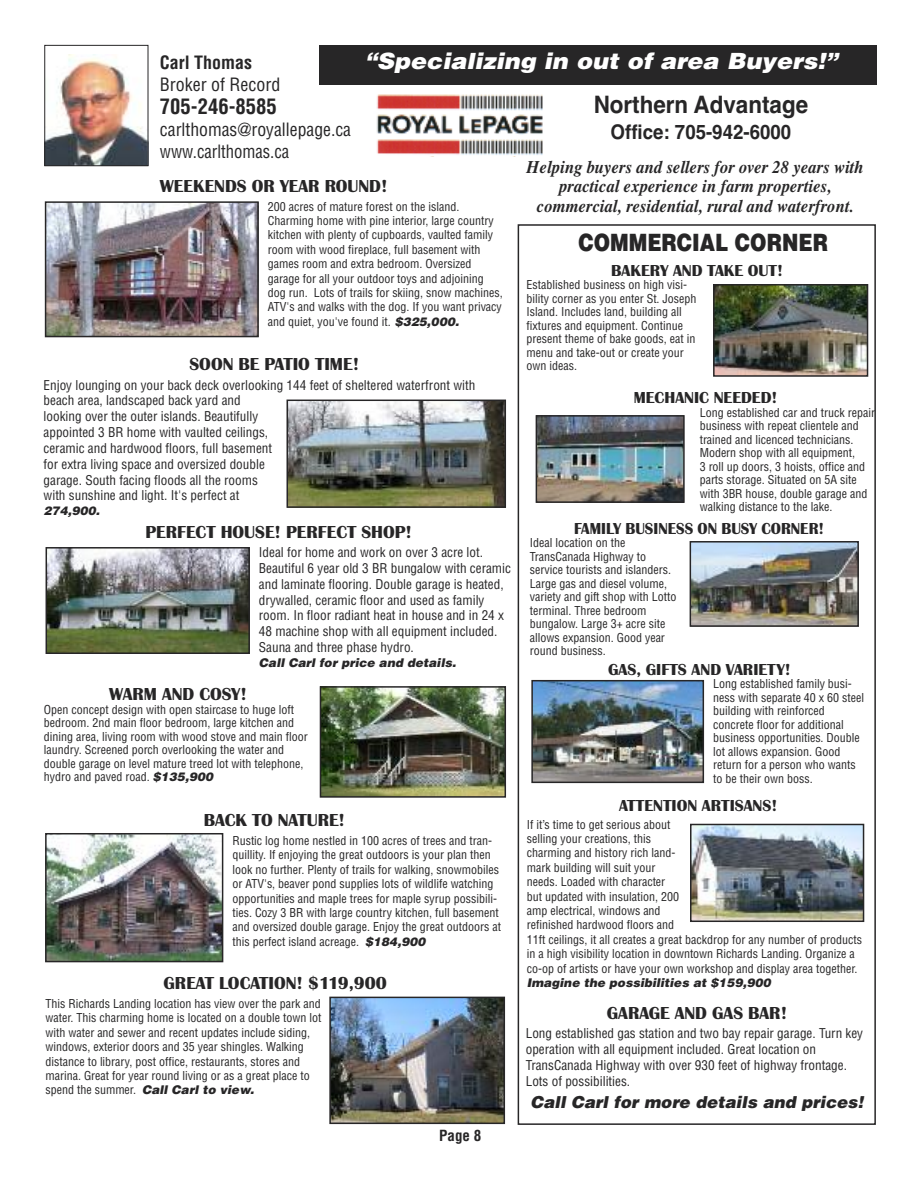
<style>
.page{position:relative;width:918px;height:1188px;background:#fff}
.page>*{position:absolute;margin:0;border:0;box-sizing:border-box;transform-origin:0 0}
.t1{font:700 24px "Helvetica";color:#272627;scale:.93 1}
.t2{font:900 23.85px "Helvetica";color:#272627;scale:.83 1}
.t3{font:italic 900 22.35px "Helvetica";letter-spacing:.005em;color:#fff;scale:1.07 1}
.t4{font:700 condensed 21px "Helvetica";color:#272627}
.t5{font:700 20.1px "Helvetica";color:#272627;scale:.93 1}
.t6{font:700 18px "Britannic T";color:#272627}
.t7{font:italic 700 18px/19.5px "Times";color:#272627;text-align:center;scale:.93 1}
.t8{font:condensed 18px/22px "Helvetica";color:#272627}
.t9{font:700 condensed 18px "Helvetica";color:#272627}
.t10{font:700 16.5px "Britannic T";color:#272627}
.t11{font:italic 900 16.5px "Helvetica";letter-spacing:.005em;color:#272627}
.t12{font:700 16.5px "Britannic T";color:#272627;scale:.95 1}
.t13{font:700 condensed 15px "Helvetica";color:#272627}
.t14{font:condensed 13.2px/15.9px "Helvetica";color:#272627}
.t15{font:condensed 12px/13.5px "Helvetica";color:#272627}
.t16{font:italic 900 12px "Helvetica";letter-spacing:.005em;color:#272627}
.s1{font-weight:900;font-style:italic;font-stretch:normal}
</style>
<div class="page">
<img style="left:376px;top:95px;width:167px;height:62px">
<img style="left:46px;top:54px;width:100px;height:110px">
<div style="left:44px;top:45px;width:104px;height:121px;border:1px solid #272627"></div>
<div style="left:319px;top:46px;width:558px;height:39px;background:#272627"></div>
<div style="left:518px;top:224px;width:358px;height:901px;border:2px solid #272627"></div>
<img style="left:693px;top:544px;width:163px;height:80px">
<div style="left:690px;top:541px;width:169px;height:86px;border:2px solid #272627"></div>
<img style="left:534px;top:683px;width:167px;height:97px">
<div style="left:531px;top:680px;width:173px;height:103px;border:2px solid #272627"></div>
<img style="left:716px;top:287px;width:149px;height:87px">
<div style="left:713px;top:284px;width:155px;height:93px;border:2px solid #272627"></div>
<img style="left:539px;top:418px;width:143px;height:82px">
<div style="left:536px;top:415px;width:149px;height:88px;border:2px solid #272627"></div>
<img style="left:693px;top:827px;width:168px;height:92px">
<div style="left:690px;top:824px;width:174px;height:98px;border:2px solid #272627"></div>
<img style="left:49px;top:550px;width:198px;height:101px">
<div style="left:46px;top:547px;width:204px;height:107px;border:2px solid #272627"></div>
<img style="left:290px;top:403px;width:213px;height:102px">
<div style="left:287px;top:400px;width:219px;height:108px;border:2px solid #272627"></div>
<img style="left:48px;top:204px;width:208px;height:130px">
<div style="left:45px;top:201px;width:214px;height:136px;border:2px solid #272627"></div>
<img style="left:332px;top:1000px;width:170px;height:121px">
<div style="left:329px;top:997px;width:176px;height:127px;border:2px solid #272627"></div>
<img style="left:323px;top:689px;width:180px;height:106px">
<div style="left:320px;top:686px;width:186px;height:112px;border:2px solid #272627"></div>
<img style="left:48px;top:836px;width:172px;height:123px">
<div style="left:45px;top:833px;width:178px;height:129px;border:2px solid #272627"></div>
<h3 class="t3" style="left:365px;top:48px;width:443px">“Specializing in out of area Buyers!”</h3>
<h3 class="t9" style="left:160px;top:53px;width:94px">Carl Thomas</h3>
<h3 class="t8" style="left:160px;top:74px;width:122px">Broker of Record</h3>
<h3 class="t4" style="left:160px;top:94px;width:118px">705-246-8585</h3>
<h3 class="t8" style="left:160px;top:119px;width:193px">carlthomas@royallepage.ca www.carlthomas.ca</h3>
<h1 class="t1" style="left:594px;top:91px;width:232px">Northern Advantage</h1>
<h3 class="t5" style="left:611px;top:121px;width:196px">Office: 705-942-6000</h3>
<h3 class="t7" style="left:527px;top:157px;width:364px">Helping buyers and sellers for over 28 years with practical experience in farm properties, commercial, residential, rural and waterfront.</h3>
<h3 class="t6" style="left:160px;top:175px;width:229px">WEEKENDS OR YEAR ROUND!</h3>
<p class="t15" style="left:268px;top:199px;width:237px;line-height:14.4px">200 acres of mature forest on the island.<br>Charming home with pine interior, large country kitchen with plenty of cupboards, vaulted family room with wood fireplace, full basement with games room and extra bedroom. Oversized garage for all your outdoor toys and adjoining dog run. Lots of trails for skiing, snow machines, ATV's and walks with the dog. If you want privacy and quiet, you've found it. <span class="s1">$325,000.</span></p>
<h2 class="t2" style="left:578px;top:229px;width:302px">COMMERCIAL CORNER</h2>
<h3 class="t10" style="left:611px;top:261px;width:173px">BAKERY AND TAKE OUT!</h3>
<p class="t15" style="left:526px;top:279px;width:172px">Established business on high visi&shy;bility corner as you enter St. Joseph<br>Island. Includes land, building all fixtures and equipment. Continue present theme of bake goods, eat in menu and take-out or create your own ideas.</p>
<h3 class="t10" style="left:634px;top:388px;width:145px">MECHANIC NEEDED!</h3>
<p class="t15" style="left:700px;top:406px;width:177px">Long established car and truck repair business with repeat clientele and trained and licenced technicians.<br>Modern shop with all equipment,<br>3 roll up doors, 3 hoists, office and parts storage. Situated on 5A site with 3BR house, double garage and walking distance to the lake.</p>
<h3 class="t6" style="left:190px;top:353px;width:171px">SOON BE PATIO TIME!</h3>
<p class="t14" style="left:44px;top:377px;width:433px">Enjoy lounging on your back deck overlooking 144 feet of sheltered waterfront with beach area, landscaped back yard and<br>looking over the outer islands. Beautifully<br>appointed 3 BR home with vaulted ceilings,<br>ceramic and hardwood floors, full basement<br>for extra living space and oversized double<br>garage. South facing floods all the rooms<br>with sunshine and light. It's perfect at</p>
<p class="t16" style="left:44px;top:504px;width:58px">274,900.</p>
<h3 class="t6" style="left:145px;top:521px;width:268px">PERFECT HOUSE! PERFECT SHOP!</h3>
<p class="t14" style="left:259px;top:545px;width:254px">Ideal for home and work on over 3 acre lot.<br>Beautiful 6 year old 3 BR bungalow with ceramic and laminate flooring. Double garage is heated, drywalled, ceramic floor and used as family room. In floor radiant heat in house and in 24 x 48 machine shop with all equipment included.<br>Sauna and three phase hydro.</p>
<p class="t16" style="left:259px;top:656px;width:199px">Call Carl for price and details.</p>
<h3 class="t6" style="left:109px;top:683px;width:139px">WARM AND COSY!</h3>
<p class="t15" style="left:44px;top:703px;width:265px">Open concept design with open staircase to huge loft bedroom. 2nd main floor bedroom, large kitchen and dining area, living room with wood stove and main floor laundry. Screened porch overlooking the water and double garage on level mature treed lot with telephone, hydro and paved road. <span class="s1">$135,900</span></p>
<h3 class="t6" style="left:204px;top:810px;width:143px">BACK TO NATURE!</h3>
<p class="t15" style="left:232px;top:834px;width:270px;line-height:14.4px">Rustic log home nestled in 100 acres of trees and tran&shy;quillity. If enjoying the great outdoors is your plan then look no further. Plenty of trails for walking, snowmobiles or ATV's, beaver pond supplies lots of wildlife watching opportunities and maple trees for maple syrup possibili&shy;ties. Cozy 3 BR with large country kitchen, full basement and oversized double garage. Enjoy the great outdoors at this perfect island acreage. <span class="s1">$184,900</span></p>
<h3 class="t6" style="left:164px;top:973px;width:225px">GREAT LOCATION! $119,900</h3>
<p class="t15" style="left:45px;top:997px;width:277px;line-height:14.4px">This Richards Landing location has view over the park and water. This charming home is located on a double town lot with water and sewer and recent updates include siding, windows, exterior doors and 35 year shingles. Walking distance to library, post office, restaurants, stores and marina. Great for year round living or as a great place to spend the summer. <span class="s1">Call Carl to view.</span></p>
<p class="t13" style="left:439px;top:1127px;width:44px">Page 8</p>
<h3 class="t12" style="left:574px;top:518px;width:265px">FAMILY BUSINESS ON BUSY CORNER!</h3>
<p class="t15" style="left:530px;top:536px;width:148px">Ideal location on the<br>TransCanada Highway to service tourists and islanders.<br>Large gas and diesel volume, variety and gift shop with Lotto terminal. Three bedroom bungalow. Large 3+ acre site allows expansion. Good year round business.</p>
<h3 class="t10" style="left:608px;top:660px;width:184px">GAS, GIFTS AND VARIETY!</h3>
<p class="t15" style="left:713px;top:677px;width:153px">Long established family busi&shy;ness with separate 40 x 60 steel building with reinforced concrete floor for additional business opportunities. Double lot allows expansion. Good return for a person who wants to be their own boss.</p>
<h3 class="t10" style="left:619px;top:796px;width:160px">ATTENTION ARTISANS!</h3>
<p class="t15" style="left:527px;top:817px;width:337px;line-height:14.4px">If it’s time to get serious about<br>selling your creations, this<br>charming and history rich land-<br>mark building will suit your<br>needs. Loaded with character<br>but updated with insulation, 200<br>amp electrical, windows and<br>refinished hardwood floors and<br>11ft ceilings, it all creates a great backdrop for any number of products in a high visibility location in downtown Richards Landing. Organize a co-op of artists or have your own workshop and display area together.</p>
<p class="t16" style="left:527px;top:976px;width:246px">Imagine the possibilities at $159,900</p>
<h3 class="t6" style="left:607px;top:1002px;width:182px">GARAGE AND GAS BAR!</h3>
<p class="t14" style="left:526px;top:1026px;width:339px">Long established gas station and two bay repair garage. Turn key operation with all equipment included. Great location on TransCanada Highway with over 930 feet of highway frontage.<br>Lots of possibilities.</p>
<h3 class="t11" style="left:531px;top:1093px;width:334px">Call Carl for more details and prices!</h3>
</div>
